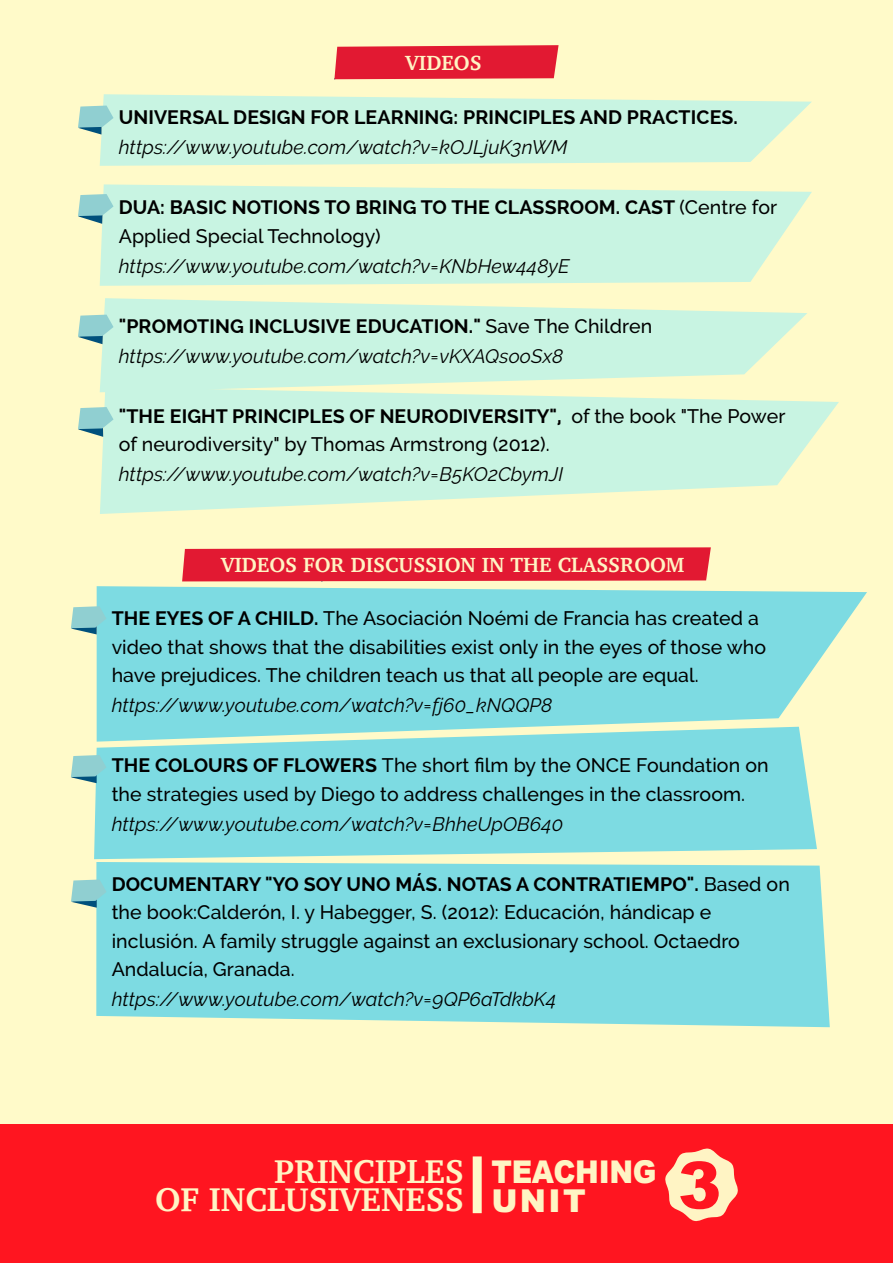
<style>
.page{position:relative;width:893px;height:1263px;background:#fffac9}
.page>*{position:absolute;margin:0;border:0;box-sizing:border-box;transform-origin:0 0}
.t1{font:900 65.1px "Arial";color:#ff1520}
.t2{font:700 33.75px/28.5px "Charter";color:#fff4c4;text-align:center}
.t3{font:900 31.35px "Arial";letter-spacing:-.01em;color:#fff4c4;scale:.91 1}
.t4{font:700 21px "Charter";color:#fff4c4}
.t5{font:500 19.5px/28.5px "Raleway";letter-spacing:.005em;color:#000}
.t6{font:italic 19.5px/30px "Raleway";letter-spacing:.005em;color:#000}
.t7{font:700 19.5px/28.5px "Raleway";letter-spacing:.005em;color:#000}
.s1{font-weight:500}
.s2{font-weight:700;font-style:normal}
.s3{font-weight:500;font-style:normal}
.s4{font-weight:700}
.s5{font-family:"Arial";font-weight:900;font-size:31.5px}
</style>
<div class="page">
<div style="left:96px;top:862px;width:734px;height:165px;background:#7ddbe2"></div>
<div style="left:94px;top:727px;width:723px;height:132px;background:#7ddbe2"></div>
<svg style="left:97px;top:586px;width:770px;height:156px;background:#8cdede"></svg>
<div style="left:182px;top:547px;width:529px;height:34px;background:#e21932"></div>
<svg style="left:71px;top:606px;width:35px;height:28px"></svg>
<svg style="left:71px;top:755px;width:35px;height:28px"></svg>
<svg style="left:71px;top:879px;width:36px;height:29px"></svg>
<svg style="left:100px;top:392px;width:739px;height:122px;fill:#c8f4e2"></svg>
<svg style="left:100px;top:298px;width:707px;height:94px;fill:#c8f4e2"></svg>
<svg style="left:100px;top:184px;width:712px;height:102px;background:#cdf4df"></svg>
<svg style="left:100px;top:94px;width:712px;height:72px;background:#cef4de"></svg>
<svg style="left:334px;top:45px;width:225px;height:34px;background:#e3253a"></svg>
<svg style="left:78px;top:106px;width:36px;height:29px"></svg>
<svg style="left:78px;top:194px;width:36px;height:30px"></svg>
<svg style="left:78px;top:315px;width:36px;height:29px"></svg>
<svg style="left:78px;top:407px;width:36px;height:30px"></svg>
<div style="left:0;top:1124px;width:893px;height:139px;background:#ff1520"></div>
<svg style="left:665px;top:1148px;width:73px;height:74px"></svg>
<div style="left:473px;top:1156px;width:9px;height:57px;background:#fffac9"></div>
<p class="t4" style="left:406px;top:44px;width:78px">VIDEOS</p>
<p class="t7" style="left:119px;top:103px;width:621px">UNIVERSAL DESIGN FOR LEARNING: PRINCIPLES AND PRACTICES.</p>
<p class="t6" style="left:119px;top:132px;width:450px">https://www.youtube.com/watch?v=kOJLjuK3nWM</p>
<p class="t7" style="left:119px;top:193px;width:660px">DUA: BASIC NOTIONS TO BRING TO THE CLASSROOM. CAST <span class="s1">(Centre for<br>Applied Special Technology)</span></p>
<p class="t6" style="left:119px;top:251px;width:452px">https://www.youtube.com/watch?v=KNbHew448yE</p>
<p class="t6" style="left:119px;top:311px;width:535px"><span class="s2">"PROMOTING INCLUSIVE EDUCATION."</span> <span class="s3">Save The Children </span>https://www.youtube.com/watch?v=vKXAQsooSx8</p>
<p class="t5" style="left:119px;top:402px;width:668px"><span class="s4">"THE EIGHT PRINCIPLES OF NEURODIVERSITY",</span> of the book "The Power of neurodiversity" by Thomas Armstrong (2012).</p>
<p class="t6" style="left:119px;top:459px;width:446px">https://www.youtube.com/watch?v=B5KO2CbymJI</p>
<p class="t4" style="left:221px;top:547px;width:465px">VIDEOS FOR DISCUSSION IN THE CLASSROOM</p>
<p class="t5" style="left:112px;top:604px;width:656px"><span class="s4">THE EYES OF A CHILD.</span> The Asociación Noémi de Francia has created a video that shows that the disabilities exist only in the eyes of those who have prejudices. The children teach us that all people are equal.</p>
<p class="t6" style="left:112px;top:690px;width:442px">https://www.youtube.com/watch?v=fj60_kNQQP8</p>
<p class="t5" style="left:112px;top:751px;width:658px"><span class="s4">THE COLOURS OF FLOWERS</span> The short film by the ONCE Foundation on the strategies used by Diego to address challenges in the classroom.</p>
<p class="t6" style="left:112px;top:809px;width:453px">https://www.youtube.com/watch?v=BhheUpOB640</p>
<p class="t5" style="left:112px;top:869px;width:680px"><span class="s4">DOCUMENTARY "YO SOY UNO MÁS. NOTAS A CONTRATIEMPO".</span> Based on the book:Calderón, I. y Habegger, S. (2012): Educación, hándicap e inclusión. A family struggle against an exclusionary school. Octaedro Andalucía, Granada.</p>
<p class="t6" style="left:112px;top:984px;width:446px">https://www.youtube.com/watch?v=9QP6aTdkbK4</p>
<h2 class="t2" style="left:155px;top:1156px;width:432px">PRINCIPLES<br>OF INCLUSIVENESS <span class="s5">UNIT</span></h2>
<h3 class="t3" style="left:491px;top:1149px;width:183px">TEACHING</h3>
<h1 class="t1" style="left:678px;top:1138px;width:45px">3</h1>
</div>
